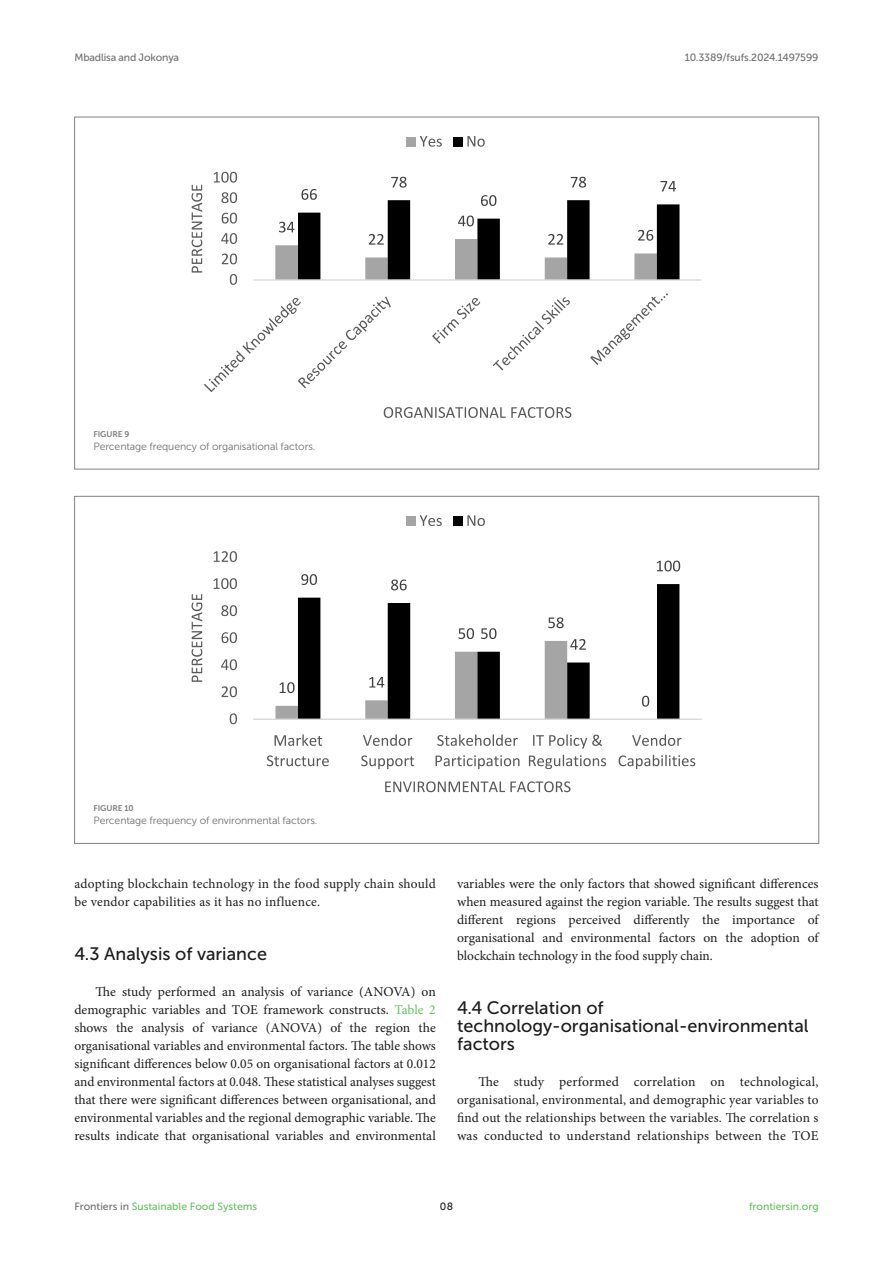
<style>
.page{position:relative;width:893px;height:1263px;background:#fff}
.page>*{position:absolute;margin:0;border:0;box-sizing:border-box;transform-origin:0 0}
.HEAD_2{font:18px/18px "Museo Sans 500";color:#1b1c1b}
.TEXT{font:13.5px/18px "Minion Pro";letter-spacing:.01em;color:#1b1c1b;text-align:justify}
.FIG_LEG{font:10.5px "Museo Sans 300";letter-spacing:-.01em;color:#706f70}
.t1{font:10.5px "Museo Sans 500";color:#65c161}
.t2{font:10.5px "Museo Sans 500";letter-spacing:-.015em;color:#706f70}
.t3{font:10.5px "Museo Sans 500";color:#1b1c1b}
.FIG_HD{font:8.25px "Museo Sans 700";letter-spacing:-.01em;color:#7e7f7f}
.s1{color:#65c161}
.s2{color:#706f70}
</style>
<div class="page">
<hr style="left:253px;top:279px;width:449px;height:2px;background:#d9d9d9">
<svg style="left:275px;top:177px;width:404px;height:103px"></svg>
<svg style="left:230px;top:274px;width:7px;height:11px"></svg>
<svg style="left:222px;top:254px;width:15px;height:10px"></svg>
<svg style="left:221px;top:233px;width:16px;height:11px"></svg>
<svg style="left:222px;top:213px;width:15px;height:10px"></svg>
<svg style="left:221px;top:192px;width:16px;height:11px"></svg>
<svg style="left:214px;top:172px;width:23px;height:11px"></svg>
<svg style="left:204px;top:296px;width:187px;height:96px"></svg>
<svg style="left:432px;top:298px;width:48px;height:46px"></svg>
<svg style="left:493px;top:297px;width:77px;height:73px"></svg>
<svg style="left:590px;top:293px;width:78px;height:72px"></svg>
<svg style="left:192px;top:185px;width:10px;height:88px"></svg>
<svg style="left:384px;top:407px;width:187px;height:11px"></svg>
<div style="left:407px;top:137px;width:9px;height:9px;background:#a5a5a5"></div>
<svg style="left:420px;top:136px;width:22px;height:11px"></svg>
<div style="left:453px;top:137px;width:9px;height:9px;background:#000"></div>
<svg style="left:467px;top:136px;width:18px;height:11px"></svg>
<svg style="left:298px;top:584px;width:381px;height:134px"></svg>
<hr style="left:253px;top:718px;width:449px;height:2px;background:#d9d9d9">
<svg style="left:642px;top:696px;width:7px;height:11px"></svg>
<svg style="left:301px;top:574px;width:16px;height:11px"></svg>
<svg style="left:391px;top:579px;width:16px;height:11px"></svg>
<svg style="left:275px;top:617px;width:311px;height:102px"></svg>
<svg style="left:657px;top:561px;width:23px;height:10px"></svg>
<svg style="left:230px;top:713px;width:7px;height:11px"></svg>
<svg style="left:222px;top:686px;width:15px;height:11px"></svg>
<svg style="left:221px;top:659px;width:16px;height:11px"></svg>
<svg style="left:222px;top:632px;width:15px;height:11px"></svg>
<svg style="left:221px;top:605px;width:16px;height:11px"></svg>
<svg style="left:214px;top:578px;width:23px;height:11px"></svg>
<svg style="left:214px;top:551px;width:23px;height:11px"></svg>
<svg style="left:275px;top:734px;width:47px;height:12px"></svg>
<svg style="left:267px;top:755px;width:62px;height:11px"></svg>
<svg style="left:363px;top:734px;width:49px;height:12px"></svg>
<svg style="left:361px;top:755px;width:53px;height:14px"></svg>
<svg style="left:437px;top:734px;width:81px;height:12px"></svg>
<svg style="left:436px;top:755px;width:83px;height:14px"></svg>
<svg style="left:533px;top:734px;width:69px;height:15px"></svg>
<svg style="left:529px;top:755px;width:77px;height:14px"></svg>
<svg style="left:632px;top:734px;width:50px;height:12px"></svg>
<svg style="left:619px;top:755px;width:76px;height:14px"></svg>
<svg style="left:192px;top:594px;width:10px;height:88px"></svg>
<svg style="left:385px;top:781px;width:185px;height:11px"></svg>
<div style="left:406px;top:516px;width:10px;height:10px;background:#a5a5a5"></div>
<svg style="left:420px;top:515px;width:22px;height:11px"></svg>
<div style="left:453px;top:516px;width:9px;height:10px;background:#000"></div>
<svg style="left:467px;top:515px;width:18px;height:11px"></svg>
<p class="t2" style="left:74px;top:51px;width:106px">Mbadlisa and Jokonya</p>
<p class="t2" style="left:685px;top:51px;width:135px">10.3389/fsufs.2024.1497599</p>
<p class="FIG_HD" style="left:94px;top:429px;width:37px">FIGURE 9</p>
<p class="FIG_LEG" style="left:94px;top:441px;width:223px">Percentage frequency of organisational factors.</p>
<p class="FIG_HD" style="left:94px;top:803px;width:42px">FIGURE 10</p>
<p class="FIG_LEG" style="left:94px;top:815px;width:225px">Percentage frequency of environmental factors.</p>
<p class="TEXT" style="left:74px;top:875px;width:363px">adopting blockchain technology in the food supply chain should be vendor capabilities as it has no influence.</p>
<p class="HEAD_2" style="left:74px;top:945px;width:194px">4.3 Analysis of variance</p>
<p class="TEXT" style="left:74px;top:983px;width:363px;text-indent:21px">The study performed an analysis of variance (ANOVA) on demographic variables and TOE framework constructs. <span class="s1">Table 2 </span>shows the analysis of variance (ANOVA) of the region the organisational variables and environmental factors. The table shows significant differences below 0.05 on organisational factors at 0.012 and environmental factors at 0.048. These statistical analyses suggest that there were significant differences between organisational, and environmental variables and the regional demographic variable. The results indicate that organisational variables and environmental</p>
<p class="TEXT" style="left:457px;top:875px;width:363px">variables were the only factors that showed significant differences when measured against the region variable. The results suggest that different regions perceived differently the importance of organisational and environmental factors on the adoption of blockchain technology in the food supply chain.</p>
<p class="HEAD_2" style="left:457px;top:999px;width:353px">4.4 Correlation of technology-organisational-environmental factors</p>
<p class="TEXT" style="left:457px;top:1073px;width:363px;text-indent:21px">The study performed correlation on technological, organisational, environmental, and demographic year variables to find out the relationships between the variables. The correlation s was conducted to understand relationships between the TOE</p>
<p class="t1" style="left:74px;top:1200px;width:184px"><span class="s2">Frontiers in</span> Sustainable Food Systems</p>
<p class="t3" style="left:440px;top:1200px;width:15px">08</p>
<p class="t1" style="left:749px;top:1200px;width:71px">frontiersin.org</p>
</div>
